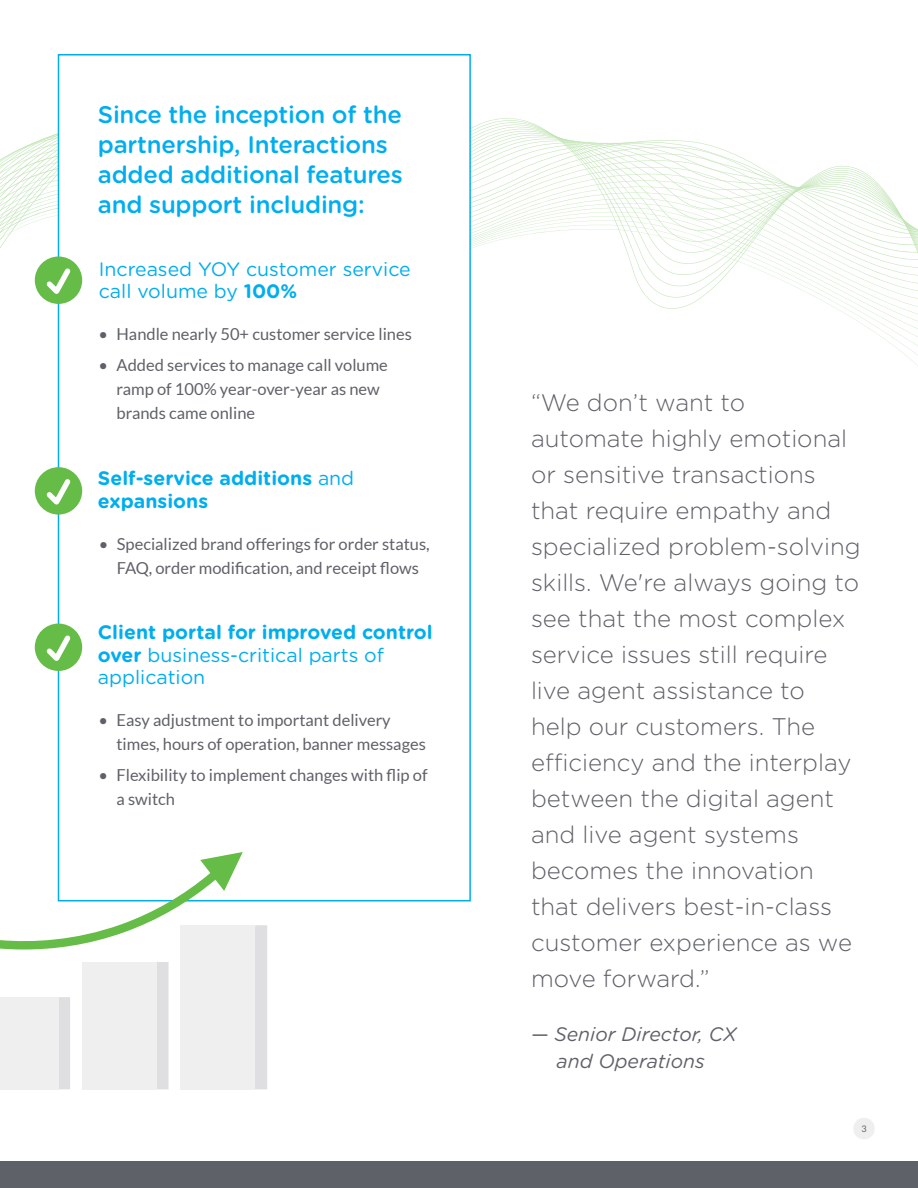
<style>
.page{position:relative;width:918px;height:1188px;background:#fff}
.page>*{position:absolute;margin:0;border:0;box-sizing:border-box;transform-origin:0 0}
.t1{font:300 24px/36px "Gotham Rounded";color:#5f6168}
.t2{font:500 24px/30px "Gotham Rounded";letter-spacing:-.01em;color:#00aeef}
.t3{font:19.5px/22.5px "Gotham Rounded";color:#00aeef}
.t4{font:700 19.5px/22.5px "Gotham Rounded";color:#00aeef}
.t5{font:italic 19.5px/27px "Gotham Rounded";color:#5f6168;text-align:center}
.t6{font:16.5px/24px "Lato";color:#5f6168}
.t7{font:9px "Lato";color:#5f6168}
.s1{font-weight:700}
.s2{font-weight:400}
</style>
<div class="page">
<svg style="left:0;top:111px;width:918px;height:220px"></svg>
<div style="left:58px;top:54px;width:413px;height:847px;background:#fff;border:2px solid #00aeef"></div>
<div style="left:35px;top:257px;width:47px;height:47px;background:#65bc46;border-radius:50%"></div>
<svg style="left:42px;top:268px;width:33px;height:32px"></svg>
<div style="left:35px;top:467px;width:47px;height:48px;background:#65bc46;border-radius:50%"></div>
<svg style="left:42px;top:479px;width:33px;height:32px"></svg>
<div style="left:35px;top:624px;width:47px;height:47px;background:#65bc46;border-radius:50%"></div>
<svg style="left:42px;top:635px;width:33px;height:32px"></svg>
<svg style="left:58px;top:997px;width:12px;height:92px"></svg>
<div style="left:0;top:997px;width:58px;height:92px;background:#efefef"></div>
<svg style="left:157px;top:962px;width:12px;height:127px;background:#e0e0e2"></svg>
<div style="left:82px;top:962px;width:75px;height:127px;background:#efefef"></div>
<div style="left:255px;top:925px;width:12px;height:164px;background:#dfdfe1"></div>
<div style="left:181px;top:925px;width:74px;height:164px;background:#efefef"></div>
<svg style="left:0;top:852px;width:243px;height:98px"></svg>
<div style="left:0;top:1161px;width:918px;height:27px;background:#5f6168"></div>
<div style="left:853px;top:1118px;width:22px;height:21px;background:#efefef;border-radius:50%"></div>
<p class="t2" style="left:98px;top:99px;width:307px">Since the inception of the partnership, Interactions added additional features and support including:</p>
<p class="t3" style="left:99px;top:257px;width:313px">Increased YOY customer service call volume by <span class="s1">100%</span></p>
<p class="t6" style="left:99px;top:322px;width:315px">• Handle nearly 50+ customer service lines</p>
<p class="t6" style="left:117px;top:353px;width:273px;text-indent:-18px">• Added services to manage call volume ramp of 100% year-over-year as new brands came online</p>
<p class="t4" style="left:98px;top:467px;width:258px">Self-service additions <span class="s2">and </span>expansions</p>
<p class="t6" style="left:99px;top:532px;width:332px;text-align:center">• Specialized brand offerings for order status,<br>FAQ, order modification, and receipt flows</p>
<p class="t3" style="left:98px;top:620px;width:336px"><span class="s1">Client portal for improved control over</span> business-critical parts of application</p>
<p class="t6" style="left:117px;top:708px;width:311px;text-indent:-18px">• Easy adjustment to important delivery times, hours of operation, banner messages</p>
<p class="t6" style="left:117px;top:763px;width:313px;text-indent:-18px">• Flexibility to implement changes with flip of a switch</p>
<p class="t1" style="left:531px;top:383px;width:331px">“We don’t want to automate highly emotional or sensitive transactions that require empathy and specialized problem-solving skills. We're always going to see that the most complex service issues still require live agent assistance to help our customers. The efficiency and the interplay between the digital agent and live agent systems becomes the innovation that delivers best-in-class customer experience as we move forward.”</p>
<p class="t5" style="left:531px;top:1020px;width:207px">— Senior Director, CX and Operations</p>
<p class="t7" style="left:861px;top:1124px;width:7px">3</p>
</div>
